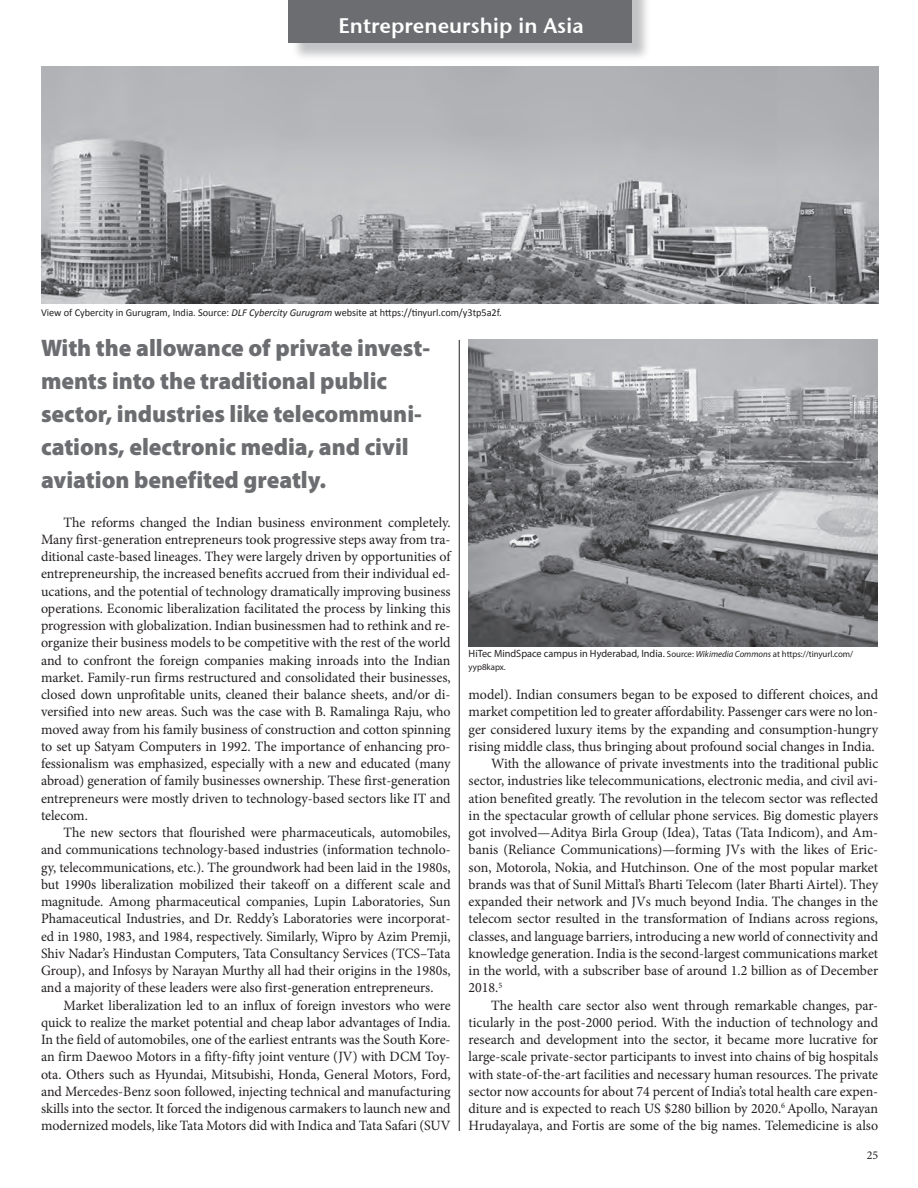
<style>
.page{position:relative;width:918px;height:1188px;background:#fff}
.page>*{position:absolute;margin:0;border:0;box-sizing:border-box;transform-origin:0 0}
.t1{font:900 24px/33px "Myriad Pro";color:#6c6d70}
.t2{font:21px "Stone Sans Sem ITCTT Semi";color:#fff}
.t3{font:14.25px/17.2px "Minion Pro";color:#231f20;text-align:justify}
.t4{font:12px "Minion Pro";color:#231f20}
.t5{font:10.5px "Calibri";color:#231f20}
.t6{font:10.5px "Myriad Pro";color:#231f20}
.t7{font:9px "Myriad Pro";color:#231f20}
.s1{font-style:italic}
.s2{font-size:9px}
.s3{font-style:italic;font-size:9px}
</style>
<div class="page">
<div style="left:291px;top:0;width:360px;height:61px;background:#808285;opacity:.48"></div>
<div style="left:289px;top:0;width:343px;height:43px;background:#6c6d70"></div>
<hr style="left:459px;top:340px;width:1px;height:791px;background:#231f20">
<img style="left:41px;top:66px;width:838px;height:238px">
<img style="left:469px;top:340px;width:408px;height:306px">
<h2 class="t2" style="left:339px;top:8px;width:247px">Entrepreneurship in Asia</h2>
<p class="t5" style="left:41px;top:307px;width:462px">View of Cybercity in Gurugram, India. Source: <span class="s1">DLF Cybercity Gurugram</span> website at https://tinyurl.com/y3tp5a2f.</p>
<h1 class="t1" style="left:41px;top:331px;width:391px">With the allowance of private invest&shy;ments into the traditional public sector, industries like telecommuni&shy;cations, electronic media, and civil aviation benefited greatly.</h1>
<p class="t3" style="left:41px;top:513px;width:411px;text-indent:22px">The reforms changed the Indian business environment completely.<br>Many first-generation entrepreneurs took progressive steps away from tra&shy;ditional caste-based lineages. They were largely driven by opportunities of entrepreneurship, the increased benefits accrued from their individual ed&shy;ucations, and the potential of technology dramatically improving business operations. Economic liberalization facilitated the process by linking this progression with globalization. Indian businessmen had to rethink and re&shy;organize their business models to be competitive with the rest of the world and to confront the foreign companies making inroads into the Indian market. Family-run firms restructured and consolidated their businesses, closed down unprofitable units, cleaned their balance sheets, and/or di&shy;versified into new areas. Such was the case with B. Ramalinga Raju, who moved away from his family business of construction and cotton spinning to set up Satyam Computers in 1992. The importance of enhancing pro&shy;fessionalism was emphasized, especially with a new and educated (many abroad) generation of family businesses ownership. These first-generation entrepreneurs were mostly driven to technology-based sectors like IT and telecom.</p>
<p class="t3" style="left:41px;top:824px;width:411px;text-indent:23px">The new sectors that flourished were pharmaceuticals, automobiles, and communications technology-based industries (information technolo&shy;gy, telecommunications, etc.). The groundwork had been laid in the 1980s, but 1990s liberalization mobilized their takeoff on a different scale and magnitude. Among pharmaceutical companies, Lupin Laboratories, Sun Phamaceutical Industries, and Dr. Reddy’s Laboratories were incorporat&shy;ed in 1980, 1983, and 1984, respectively. Similarly, Wipro by Azim Premji, Shiv Nadar’s Hindustan Computers, Tata Consultancy Services (TCS–Tata Group), and Infosys by Narayan Murthy all had their origins in the 1980s, and a majority of these leaders were also first-generation entrepreneurs.</p>
<p class="t3" style="left:41px;top:996px;width:411px;text-indent:22px">Market liberalization led to an influx of foreign investors who were quick to realize the market potential and cheap labor advantages of India.<br>In the field of automobiles, one of the earliest entrants was the South Kore&shy;an firm Daewoo Motors in a fifty-fifty joint venture (JV) with DCM Toy&shy;ota. Others such as Hyundai, Mitsubishi, Honda, General Motors, Ford, and Mercedes-Benz soon followed, injecting technical and manufacturing skills into the sector. It forced the indigenous carmakers to launch new and modernized models, like Tata Motors did with Indica and Tata Safari (SUV</p>
<p class="t6" style="left:469px;top:647px;width:386px">HiTec MindSpace campus in Hyderabad, India. <span class="s2">Source:</span> <span class="s3">Wikimedia Commons</span> <span class="s2">at https://tinyurl.com/</span></p>
<p class="t7" style="left:469px;top:661px;width:39px">yyp8kapx.</p>
<p class="t3" style="left:469px;top:686px;width:411px">model). Indian consumers began to be exposed to different choices, and</p>
<p class="t3" style="left:469px;top:703px;width:411px">market competition led to greater affordability. Passenger cars were no lon-</p>
<p class="t3" style="left:469px;top:720px;width:411px">ger considered luxury items by the expanding and consumption-hungry</p>
<p class="t3" style="left:469px;top:738px;width:408px">rising middle class, thus bringing about profound social changes in India.</p>
<p class="t3" style="left:491px;top:755px;width:389px">With the allowance of private investments into the traditional public</p>
<p class="t3" style="left:469px;top:772px;width:411px">sector, industries like telecommunications, electronic media, and civil avi-</p>
<p class="t3" style="left:469px;top:789px;width:411px">ation benefited greatly. The revolution in the telecom sector was reflected</p>
<p class="t3" style="left:469px;top:807px;width:411px">in the spectacular growth of cellular phone services. Big domestic players</p>
<p class="t3" style="left:469px;top:824px;width:411px">got involved—Aditya Birla Group (Idea), Tatas (Tata Indicom), and Am-</p>
<p class="t3" style="left:469px;top:841px;width:411px">banis (Reliance Communications)—forming JVs with the likes of Eric-</p>
<p class="t3" style="left:469px;top:858px;width:411px">son, Motorola, Nokia, and Hutchinson. One of the most popular market</p>
<p class="t3" style="left:469px;top:876px;width:411px">brands was that of Sunil Mittal’s Bharti Telecom (later Bharti Airtel). They</p>
<p class="t3" style="left:469px;top:893px;width:411px">expanded their network and JVs much beyond India. The changes in the</p>
<p class="t3" style="left:469px;top:910px;width:411px">telecom sector resulted in the transformation of Indians across regions,</p>
<p class="t3" style="left:469px;top:927px;width:411px">classes, and language barriers, introducing a new world of connectivity and</p>
<p class="t3" style="left:469px;top:945px;width:411px">knowledge generation. India is the second-largest communications market</p>
<p class="t3" style="left:469px;top:962px;width:411px">in the world, with a subscriber base of around 1.2 billion as of December</p>
<p class="t3" style="left:469px;top:979px;width:35px">2018.<sup>5</sup></p>
<p class="t3" style="left:491px;top:996px;width:389px">The health care sector also went through remarkable changes, par-</p>
<p class="t3" style="left:469px;top:1014px;width:411px">ticularly in the post-2000 period. With the induction of technology and</p>
<p class="t3" style="left:469px;top:1031px;width:411px">research and development into the sector, it became more lucrative for</p>
<p class="t3" style="left:469px;top:1048px;width:411px">large-scale private-sector participants to invest into chains of big hospitals</p>
<p class="t3" style="left:469px;top:1065px;width:411px">with state-of-the-art facilities and necessary human resources. The private</p>
<p class="t3" style="left:469px;top:1083px;width:411px">sector now accounts for about 74 percent of India’s total health care expen-</p>
<p class="t3" style="left:469px;top:1100px;width:411px">diture and is expected to reach US $280 billion by 2020.<sup>6</sup> Apollo, Narayan</p>
<p class="t3" style="left:469px;top:1117px;width:411px">Hrudayalaya, and Fortis are some of the big names. Telemedicine is also</p>
<p class="t4" style="left:867px;top:1147px;width:13px">25</p>
</div>
